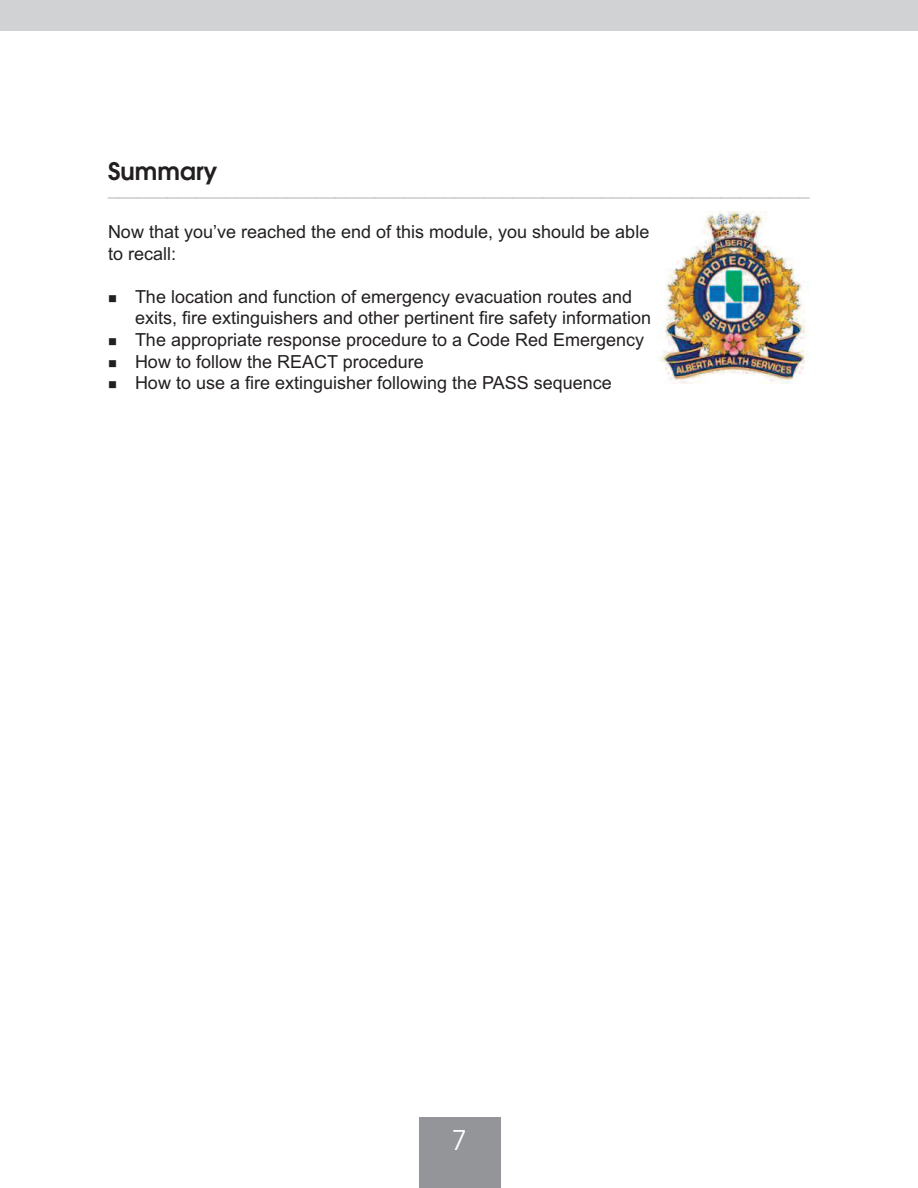
<style>
.page{position:relative;width:918px;height:1188px;background:#fff}
.page>*{position:absolute;margin:0;border:0;box-sizing:border-box;transform-origin:0 0}
.t1{font:27px "Avant Garde";color:#fff}
.t2{font:600 24px "Avant Garde";color:#231f20}
.t3{font:18px/21.6px "Arial";color:#231f20}
.t4{font:18px "Arial";color:#bcbdc0}
</style>
<div class="page">
<div style="left:419px;top:1117px;width:82px;height:71px;background:#939598"></div>
<div style="left:0;top:0;width:918px;height:31px;background:#d1d2d4"></div>
<img style="left:659px;top:212px;width:146px;height:171px">
<h2 class="t2" style="left:108px;top:162px;width:111px">Summary</h2>
<p class="t4" style="left:108px;top:178px;width:703px">_______________________________________________________________________</p>
<p class="t3" style="left:108px;top:221px;width:543px">Now that you’ve reached the end of this module, you should be able to recall:</p>
<p class="t3" style="left:135px;top:286px;width:518px">The location and function of emergency evacuation routes and exits, fire extinguishers and other pertinent fire safety information The appropriate response procedure to a Code Red Emergency How to follow the REACT procedure<br>How to use a fire extinguisher following the PASS sequence</p>
<h1 class="t1" style="left:452px;top:1130px;width:16px">7</h1>
</div>
